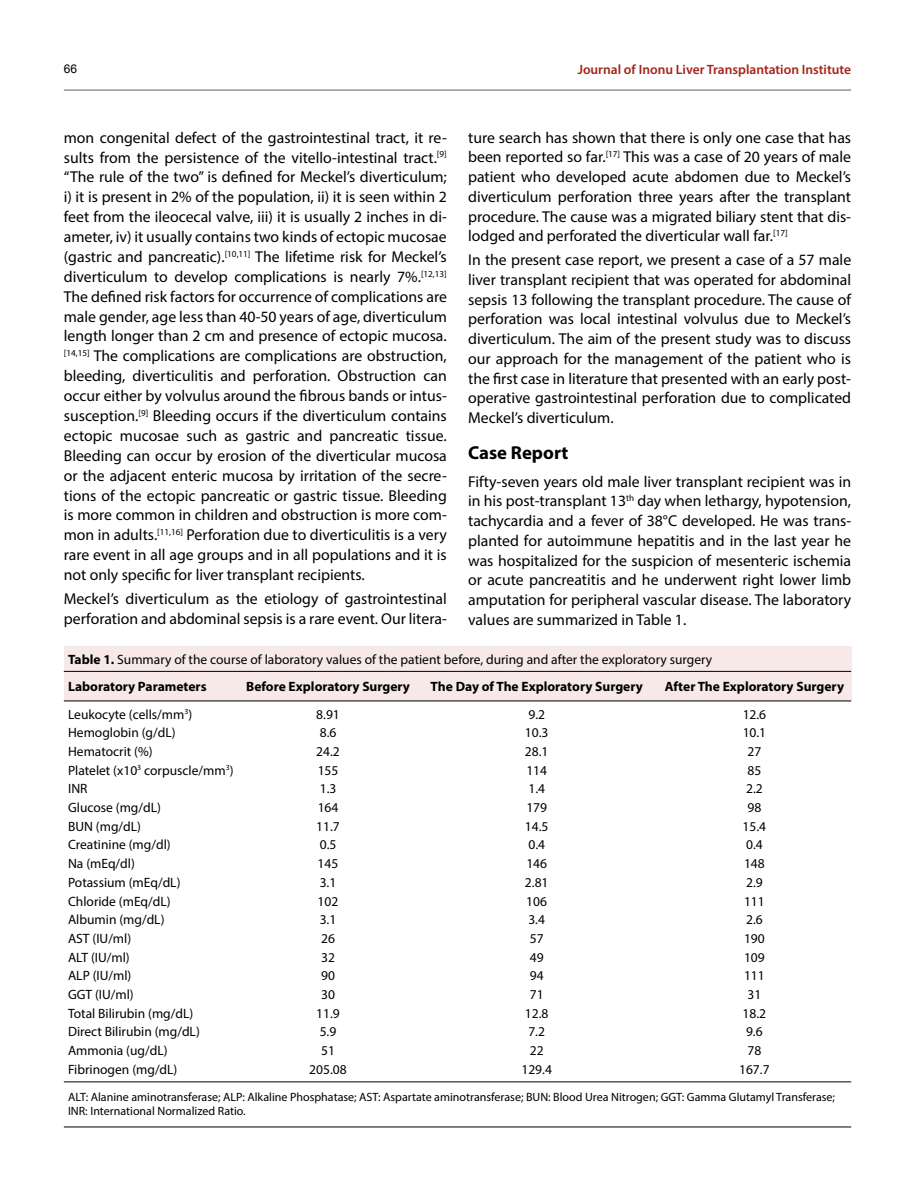
<style>
.page{position:relative;width:915px;height:1191px;background:#fff}
.page>*{position:absolute;margin:0;border:0;box-sizing:border-box;transform-origin:0 0}
.t1{font:700 18.75px "Myriad Pro";color:#000}
.t2{font:15.75px/20px "Myriad Pro";color:#000;text-align:justify}
.t3{font:13.5px/27.2px "Myriad Pro";color:#000}
.t4{font:700 13.5px "Myriad Pro";color:#000}
.t5{font:600 13.5px "Myriad Pro";color:#a42319}
.t6{font:12px/14.4px "Myriad Pro";color:#000}
.t7{font:12px "Arial";color:#000}
.s1{font-weight:700}
</style>
<div class="page">
<hr style="left:64px;top:89px;width:786px;height:2px;background:#939598">
<div style="left:64px;top:646px;width:786px;height:55px;background:#f6e9e8"></div>
<hr style="left:64px;top:671px;width:786px;height:1px;background:#000">
<hr style="left:64px;top:1081px;width:786px;height:1px;background:#000">
<hr style="left:64px;top:1126px;width:786px;height:1px;background:#000">
<hr style="left:64px;top:700px;width:786px;height:1px;background:#000">
<p class="t7" style="left:64px;top:60px;width:15px">66</p>
<p class="t5" style="left:577px;top:61px;width:275px">Journal of Inonu Liver Transplantation Institute</p>
<p class="t2" style="left:64px;top:127px;width:384px">mon congenital defect of the gastrointestinal tract, it re&shy;sults from the persistence of the vitello-intestinal tract.<sup>[9] </sup>“The rule of the two” is defined for Meckel’s diverticulum; i) it is present in 2% of the population, ii) it is seen within 2 feet from the ileocecal valve, iii) it is usually 2 inches in di&shy;ameter, iv) it usually contains two kinds of ectopic mucosae (gastric and pancreatic).<sup>[10,11]</sup> The lifetime risk for Meckel’s diverticulum to develop complications is nearly 7%.<sup>[12,13] </sup>The defined risk factors for occurrence of complications are male gender, age less than 40-50 years of age, diverticulum length longer than 2 cm and presence of ectopic mucosa. <sup>[14,15]</sup> The complications are complications are obstruction, bleeding, diverticulitis and perforation. Obstruction can occur either by volvulus around the fibrous bands or intus&shy;susception.<sup>[9]</sup> Bleeding occurs if the diverticulum contains ectopic mucosae such as gastric and pancreatic tissue.<br>Bleeding can occur by erosion of the diverticular mucosa or the adjacent enteric mucosa by irritation of the secre&shy;tions of the ectopic pancreatic or gastric tissue. Bleeding is more common in children and obstruction is more com&shy;mon in adults.<sup>[11,16]</sup> Perforation due to diverticulitis is a very rare event in all age groups and in all populations and it is not only specific for liver transplant recipients.</p>
<p class="t2" style="left:64px;top:588px;width:384px">Meckel’s diverticulum as the etiology of gastrointestinal perforation and abdominal sepsis is a rare event. Our litera-</p>
<p class="t2" style="left:468px;top:127px;width:384px">ture search has shown that there is only one case that has been reported so far.<sup>[17]</sup> This was a case of 20 years of male patient who developed acute abdomen due to Meckel’s diverticulum perforation three years after the transplant procedure. The cause was a migrated biliary stent that dis&shy;lodged and perforated the diverticular wall far.<sup>[17]</sup></p>
<p class="t2" style="left:468px;top:250px;width:384px">In the present case report, we present a case of a 57 male liver transplant recipient that was operated for abdominal sepsis 13 following the transplant procedure. The cause of perforation was local intestinal volvulus due to Meckel’s diverticulum. The aim of the present study was to discuss our approach for the management of the patient who is the first case in literature that presented with an early post&shy;operative gastrointestinal perforation due to complicated Meckel’s diverticulum.</p>
<p class="t1" style="left:468px;top:440px;width:102px">Case Report</p>
<p class="t2" style="left:468px;top:471px;width:384px">Fifty-seven years old male liver transplant recipient was in in his post-transplant 13<sup>th</sup> day when lethargy, hypotension, tachycardia and a fever of 38°C developed. He was trans&shy;planted for autoimmune hepatitis and in the last year he was hospitalized for the suspicion of mesenteric ischemia or acute pancreatitis and he underwent right lower limb amputation for peripheral vascular disease. The laboratory values are summarized in Table 1.</p>
<p class="t3" style="left:68px;top:646px;width:645px"><span class="s1">Table 1.</span> Summary of the course of laboratory values of the patient before, during and after the exploratory surgery<br><span class="s1">Laboratory Parameters</span></p>
<p class="t4" style="left:246px;top:678px;width:165px">Before Exploratory Surgery</p>
<p class="t4" style="left:430px;top:678px;width:214px">The Day of The Exploratory Surgery</p>
<p class="t4" style="left:664px;top:678px;width:181px">After The Exploratory Surgery</p>
<p class="t3" style="left:68px;top:700px;width:126px">Leukocyte (cells/mm<sup>3</sup>)</p>
<p class="t3" style="left:316px;top:700px;width:25px">8.91</p>
<p class="t3" style="left:528px;top:700px;width:18px">9.2</p>
<p class="t3" style="left:742px;top:700px;width:25px">12.6</p>
<p class="t3" style="left:68px;top:719px;width:109px">Hemoglobin (g/dL)</p>
<p class="t3" style="left:319px;top:719px;width:18px">8.6</p>
<p class="t3" style="left:524px;top:719px;width:25px">10.3</p>
<p class="t3" style="left:742px;top:719px;width:25px">10.1</p>
<p class="t3" style="left:68px;top:737px;width:86px">Hematocrit (%)</p>
<p class="t3" style="left:316px;top:737px;width:25px">24.2</p>
<p class="t3" style="left:524px;top:737px;width:25px">28.1</p>
<p class="t3" style="left:747px;top:737px;width:15px">27</p>
<p class="t3" style="left:68px;top:756px;width:167px">Platelet (x10<sup>3</sup> corpuscle/mm<sup>3</sup>)</p>
<p class="t3" style="left:317px;top:756px;width:22px">155</p>
<p class="t3" style="left:526px;top:756px;width:22px">114</p>
<p class="t3" style="left:747px;top:756px;width:15px">85</p>
<p class="t3" style="left:68px;top:775px;width:21px">INR</p>
<p class="t3" style="left:319px;top:775px;width:18px">1.3</p>
<p class="t3" style="left:528px;top:775px;width:18px">1.4</p>
<p class="t3" style="left:745px;top:775px;width:18px">2.2</p>
<p class="t3" style="left:68px;top:793px;width:94px">Glucose (mg/dL)</p>
<p class="t3" style="left:317px;top:793px;width:22px">164</p>
<p class="t3" style="left:526px;top:793px;width:22px">179</p>
<p class="t3" style="left:747px;top:793px;width:15px">98</p>
<p class="t3" style="left:68px;top:812px;width:74px">BUN (mg/dL)</p>
<p class="t3" style="left:316px;top:812px;width:25px">11.7</p>
<p class="t3" style="left:524px;top:812px;width:25px">14.5</p>
<p class="t3" style="left:742px;top:812px;width:25px">15.4</p>
<p class="t3" style="left:68px;top:831px;width:104px">Creatinine (mg/dl)</p>
<p class="t3" style="left:319px;top:831px;width:18px">0.5</p>
<p class="t3" style="left:528px;top:831px;width:18px">0.4</p>
<p class="t3" style="left:745px;top:831px;width:18px">0.4</p>
<p class="t3" style="left:68px;top:850px;width:68px">Na (mEq/dl)</p>
<p class="t3" style="left:317px;top:850px;width:22px">145</p>
<p class="t3" style="left:526px;top:850px;width:22px">146</p>
<p class="t3" style="left:743px;top:850px;width:22px">148</p>
<p class="t3" style="left:68px;top:868px;width:114px">Potassium (mEq/dL)</p>
<p class="t3" style="left:319px;top:868px;width:18px">3.1</p>
<p class="t3" style="left:524px;top:868px;width:25px">2.81</p>
<p class="t3" style="left:745px;top:868px;width:18px">2.9</p>
<p class="t3" style="left:68px;top:887px;width:104px">Chloride (mEq/dL)</p>
<p class="t3" style="left:317px;top:887px;width:22px">102</p>
<p class="t3" style="left:526px;top:887px;width:22px">106</p>
<p class="t3" style="left:743px;top:887px;width:22px">111</p>
<p class="t3" style="left:68px;top:906px;width:98px">Albumin (mg/dL)</p>
<p class="t3" style="left:319px;top:906px;width:18px">3.1</p>
<p class="t3" style="left:528px;top:906px;width:18px">3.4</p>
<p class="t3" style="left:745px;top:906px;width:18px">2.6</p>
<p class="t3" style="left:68px;top:924px;width:65px">AST (IU/ml)</p>
<p class="t3" style="left:321px;top:924px;width:15px">26</p>
<p class="t3" style="left:529px;top:924px;width:15px">57</p>
<p class="t3" style="left:743px;top:924px;width:22px">190</p>
<p class="t3" style="left:68px;top:943px;width:63px">ALT (IU/ml)</p>
<p class="t3" style="left:321px;top:943px;width:15px">32</p>
<p class="t3" style="left:529px;top:943px;width:15px">49</p>
<p class="t3" style="left:743px;top:943px;width:22px">109</p>
<p class="t3" style="left:68px;top:962px;width:65px">ALP (IU/ml)</p>
<p class="t3" style="left:321px;top:962px;width:15px">90</p>
<p class="t3" style="left:529px;top:962px;width:15px">94</p>
<p class="t3" style="left:743px;top:962px;width:22px">111</p>
<p class="t3" style="left:68px;top:980px;width:67px">GGT (IU/ml)</p>
<p class="t3" style="left:321px;top:980px;width:15px">30</p>
<p class="t3" style="left:529px;top:980px;width:15px">71</p>
<p class="t3" style="left:747px;top:980px;width:15px">31</p>
<p class="t3" style="left:68px;top:999px;width:127px">Total Bilirubin (mg/dL)</p>
<p class="t3" style="left:316px;top:999px;width:25px">11.9</p>
<p class="t3" style="left:524px;top:999px;width:25px">12.8</p>
<p class="t3" style="left:742px;top:999px;width:25px">18.2</p>
<p class="t3" style="left:68px;top:1018px;width:133px">Direct Bilirubin (mg/dL)</p>
<p class="t3" style="left:319px;top:1018px;width:18px">5.9</p>
<p class="t3" style="left:528px;top:1018px;width:18px">7.2</p>
<p class="t3" style="left:745px;top:1018px;width:18px">9.6</p>
<p class="t3" style="left:68px;top:1036px;width:101px">Ammonia (ug/dL)</p>
<p class="t3" style="left:321px;top:1036px;width:15px">51</p>
<p class="t3" style="left:529px;top:1036px;width:15px">22</p>
<p class="t3" style="left:747px;top:1036px;width:15px">78</p>
<p class="t3" style="left:68px;top:1055px;width:111px">Fibrinogen (mg/dL)</p>
<p class="t3" style="left:309px;top:1055px;width:39px">205.08</p>
<p class="t3" style="left:521px;top:1055px;width:32px">129.4</p>
<p class="t3" style="left:738px;top:1055px;width:32px">167.7</p>
<p class="t6" style="left:68px;top:1089px;width:768px">ALT: Alanine aminotransferase; ALP: Alkaline Phosphatase; AST: Aspartate aminotransferase; BUN: Blood Urea Nitrogen; GGT: Gamma Glutamyl Transferase;<br>INR: International Normalized Ratio.</p>
</div>
